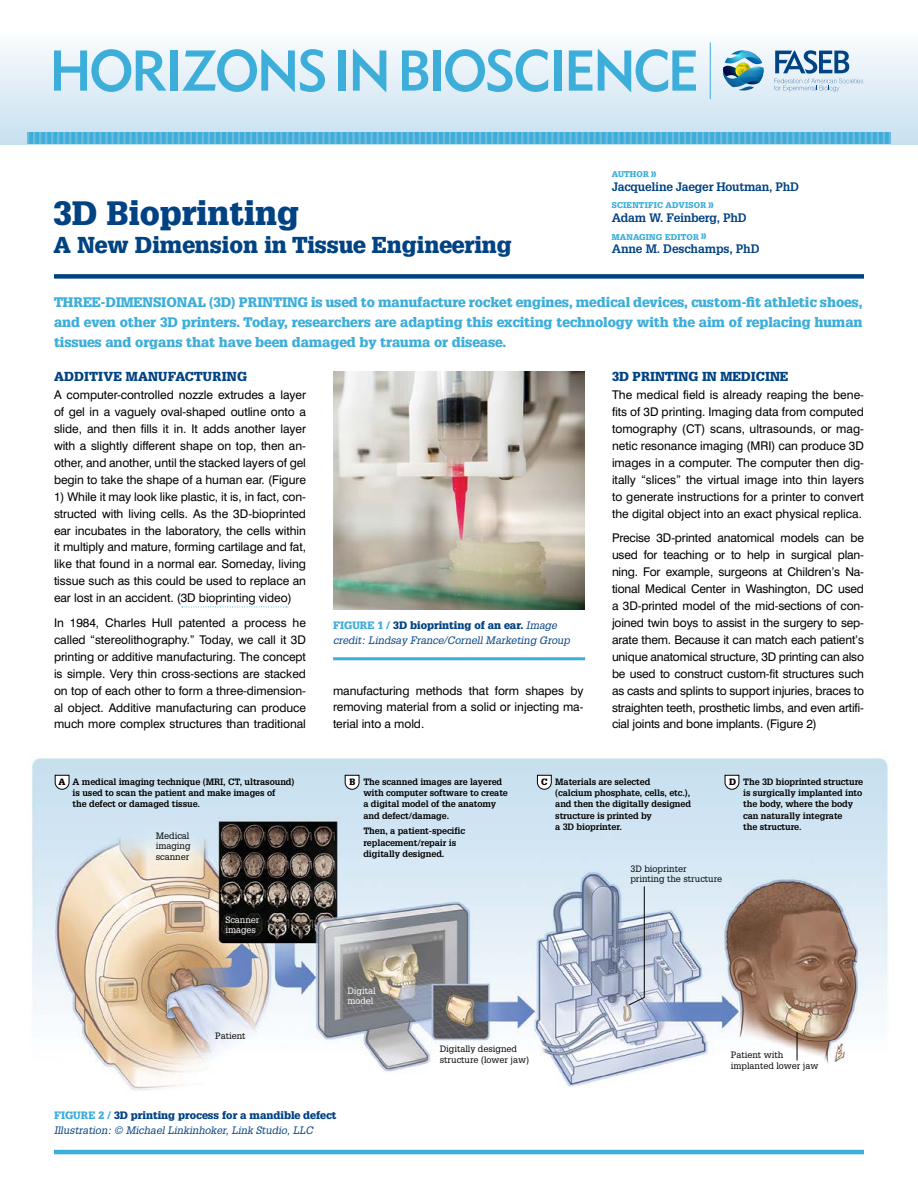
<style>
.page{position:relative;width:918px;height:1188px;background:#fff}
.page>*{position:absolute;margin:0;border:0;box-sizing:border-box;transform-origin:0 0}
.t1{font:900 33px "Glypha";color:#004282}
.t2{font:900 22.5px "Glypha";color:#004282}
.t3{font:900 13.5px/20px "Glypha";letter-spacing:-.005em;color:#3daeda;text-align:justify}
.t4{font:900 12.75px "Glypha";color:#004282}
.t5{font:12px/17px "Swiss 721 BT";letter-spacing:-.005em;color:#000;text-align:justify}
.t6{font:700 12px "Glypha";letter-spacing:-.02em;color:#004282}
.t7{font:italic 10.5px/15px "Glypha";letter-spacing:-.005em;color:#004282}
.t8{font:700 9px/11.2px "Glypha";letter-spacing:-.01em;color:#010101}
.t9{font:9px/10.5px "Glypha";color:#010101}
.t10{font:9px/10.5px "Glypha";color:#fff}
.t11{font:900 8.25px "Glypha";letter-spacing:.025em;color:#3daeda}
.s1{font-size:13.2px}
.s2{font-weight:900;font-style:normal;color:#3daeda}
.s3{font-weight:900;font-style:normal}
.s4{font-weight:900}
</style>
<div class="page">
<div style="left:0;top:0;width:918px;height:144px;background:linear-gradient(to bottom,#fff,#c8e0f0)"></div>
<svg style="left:54px;top:49px;width:112px;height:43px;background:#9dd4eb"></svg>
<div style="left:170px;top:50px;width:7px;height:41px;background:#3daeda"></div>
<svg style="left:182px;top:49px;width:143px;height:43px;background:#a1d5eb"></svg>
<div style="left:339px;top:50px;width:7px;height:41px;background:#3daeda"></div>
<svg style="left:353px;top:49px;width:33px;height:43px"></svg>
<svg style="left:402px;top:50px;width:26px;height:41px"></svg>
<div style="left:433px;top:50px;width:8px;height:41px;background:#3daeda"></div>
<svg style="left:445px;top:49px;width:103px;height:43px;background:#a2d6ec"></svg>
<div style="left:554px;top:50px;width:8px;height:41px;background:#3daeda"></div>
<svg style="left:569px;top:50px;width:23px;height:41px"></svg>
<svg style="left:598px;top:49px;width:98px;height:43px;background:#9ed4eb"></svg>
<svg style="left:774px;top:50px;width:89px;height:42px;background:#a9c2d9"></svg>
<svg style="left:723px;top:50px;width:41px;height:41px;background:#77aaba"></svg>
<hr style="left:710px;top:42px;width:1px;height:57px;background:#3daeda">
<svg style="left:27px;top:132px;width:864px;height:12px;background:#4eb2db"></svg>
<hr style="left:54px;top:1150px;width:810px;height:4px;background:#3daeda">
<div style="left:54px;top:274px;width:810px;height:5px;background:#004282"></div>
<svg style="left:182px;top:607px;width:105px;height:1px"></svg>
<hr style="left:333px;top:657px;width:252px;height:3px;background:#3daeda">
<img style="left:333px;top:371px;width:252px;height:239px">
<img style="left:32px;top:758px;width:856px;height:333px">
<svg style="left:54px;top:775px;width:16px;height:15px"></svg>
<svg style="left:344px;top:775px;width:16px;height:15px"></svg>
<svg style="left:537px;top:775px;width:15px;height:15px"></svg>
<svg style="left:724px;top:775px;width:16px;height:15px"></svg>
<svg style="left:628px;top:886px;width:17px;height:120px;background:#b3bdcd"></svg>
<svg style="left:797px;top:1032px;width:1px;height:28px"></svg>
<h1 class="t1" style="left:54px;top:193px;width:247px">3D Bioprinting</h1>
<h2 class="t2" style="left:54px;top:231px;width:460px">A New Dimension in Tissue Engineering</h2>
<p class="t11" style="left:612px;top:169px;width:47px">AUTHOR<span class="s1">»</span></p>
<p class="t6" style="left:612px;top:179px;width:189px">Jacqueline Jaeger Houtman, PhD</p>
<p class="t11" style="left:612px;top:200px;width:104px">SCIENTIFIC ADVISOR<span class="s1">»</span></p>
<p class="t6" style="left:612px;top:210px;width:136px">Adam W. Feinberg, PhD</p>
<p class="t11" style="left:612px;top:232px;width:96px">MANAGING EDITOR<span class="s1">»</span></p>
<p class="t6" style="left:612px;top:241px;width:149px">Anne M. Deschamps, PhD</p>
<p class="t3" style="left:54px;top:292px;width:810px">THREE-DIMENSIONAL (3D) PRINTING is used to manufacture rocket engines, medical devices, custom-fit athletic shoes, and even other 3D printers. Today, researchers are adapting this exciting technology with the aim of replacing human tissues and organs that have been damaged by trauma or disease.</p>
<p class="t4" style="left:54px;top:369px;width:194px">ADDITIVE MANUFACTURING</p>
<p class="t5" style="left:54px;top:386px;width:254px">A computer-controlled nozzle extrudes a layer of gel in a vaguely oval-shaped outline onto a slide, and then fills it in. It adds another layer with a slightly different shape on top, then an&shy;other, and another, until the stacked layers of gel begin to take the shape of a human ear. (Figure</p>
<p class="t5" style="left:54px;top:488px;width:254px">1) While it may look like plastic, it is, in fact, con&shy;structed with living cells. As the 3D-bioprinted ear incubates in the laboratory, the cells within it multiply and mature, forming cartilage and fat, like that found in a normal ear. Someday, living tissue such as this could be used to replace an ear lost in an accident. (3D bioprinting video)</p>
<p class="t5" style="left:54px;top:614px;width:254px">In 1984, Charles Hull patented a process he called “stereolithography.” Today, we call it 3D printing or additive manufacturing. The concept is simple. Very thin cross-sections are stacked on top of each other to form a three-dimension&shy;al object. Additive manufacturing can produce much more complex structures than traditional</p>
<p class="t4" style="left:612px;top:369px;width:178px">3D PRINTING IN MEDICINE</p>
<p class="t5" style="left:612px;top:386px;width:254px">The medical field is already reaping the bene&shy;fits of 3D printing. Imaging data from computed tomography (CT) scans, ultrasounds, or mag&shy;netic resonance imaging (MRI) can produce 3D images in a computer. The computer then dig&shy;itally “slices” the virtual image into thin layers to generate instructions for a printer to convert the digital object into an exact physical replica.</p>
<p class="t5" style="left:612px;top:529px;width:254px">Precise 3D-printed anatomical models can be used for teaching or to help in surgical plan&shy;ning. For example, surgeons at Children’s Na&shy;tional Medical Center in Washington, DC used a 3D-printed model of the mid-sections of con&shy;joined twin boys to assist in the surgery to sep&shy;arate them. Because it can match each patient’s unique anatomical structure, 3D printing can also be used to construct custom-fit structures such as casts and splints to support injuries, braces to straighten teeth, prosthetic limbs, and even artifi&shy;cial joints and bone implants. (Figure 2)</p>
<p class="t7" style="left:333px;top:617px;width:238px"><span class="s2">FIGURE 1 /</span> <span class="s3">3D bioprinting of an ear.</span> Image credit: Lindsay France/Cornell Marketing Group</p>
<p class="t5" style="left:333px;top:682px;width:252px">manufacturing methods that form shapes by removing material from a solid or injecting ma&shy;terial into a mold.</p>
<p class="t8" style="left:73px;top:776px;width:223px;text-indent:-14px"><span class="s4">A</span> A medical imaging technique (MRI, CT, ultrasound) is used to scan the patient and make images of<br>the defect or damaged tissue.</p>
<p class="t8" style="left:363px;top:776px;width:146px;text-indent:-14px"><span class="s4">B</span> The scanned images are layered with computer software to create a digital model of the anatomy and defect/damage.</p>
<p class="t8" style="left:363px;top:825px;width:103px">Then, a patient-specific replacement/repair is digitally designed.</p>
<p class="t9" style="left:156px;top:830px;width:36px">Medical imaging scanner</p>
<p class="t10" style="left:225px;top:914px;width:36px">Scanner images</p>
<p class="t8" style="left:555px;top:776px;width:137px;text-indent:-14px"><span class="s4">C</span> Materials are selected<br>(calcium phosphate, cells, etc.), and then the digitally designed structure is printed by<br>a 3D bioprinter.</p>
<p class="t8" style="left:743px;top:776px;width:121px;text-indent:-14px"><span class="s4">D</span> The 3D bioprinted structure is surgically implanted into the body, where the body can naturally integrate<br>the structure.</p>
<p class="t9" style="left:630px;top:863px;width:93px">3D bioprinter printing the structure</p>
<p class="t9" style="left:215px;top:1031px;width:32px">Patient</p>
<p class="t10" style="left:347px;top:985px;width:30px">Digital model</p>
<p class="t7" style="left:54px;top:1108px;width:284px"><span class="s2">FIGURE 2 /</span> <span class="s3">3D printing process for a mandible defect<br></span>Illustration: © Michael Linkinhoker, Link Studio, LLC</p>
<p class="t9" style="left:440px;top:1044px;width:91px">Digitally designed structure (lower jaw)</p>
<p class="t9" style="left:731px;top:1049px;width:89px">Patient with implanted lower jaw</p>
</div>
